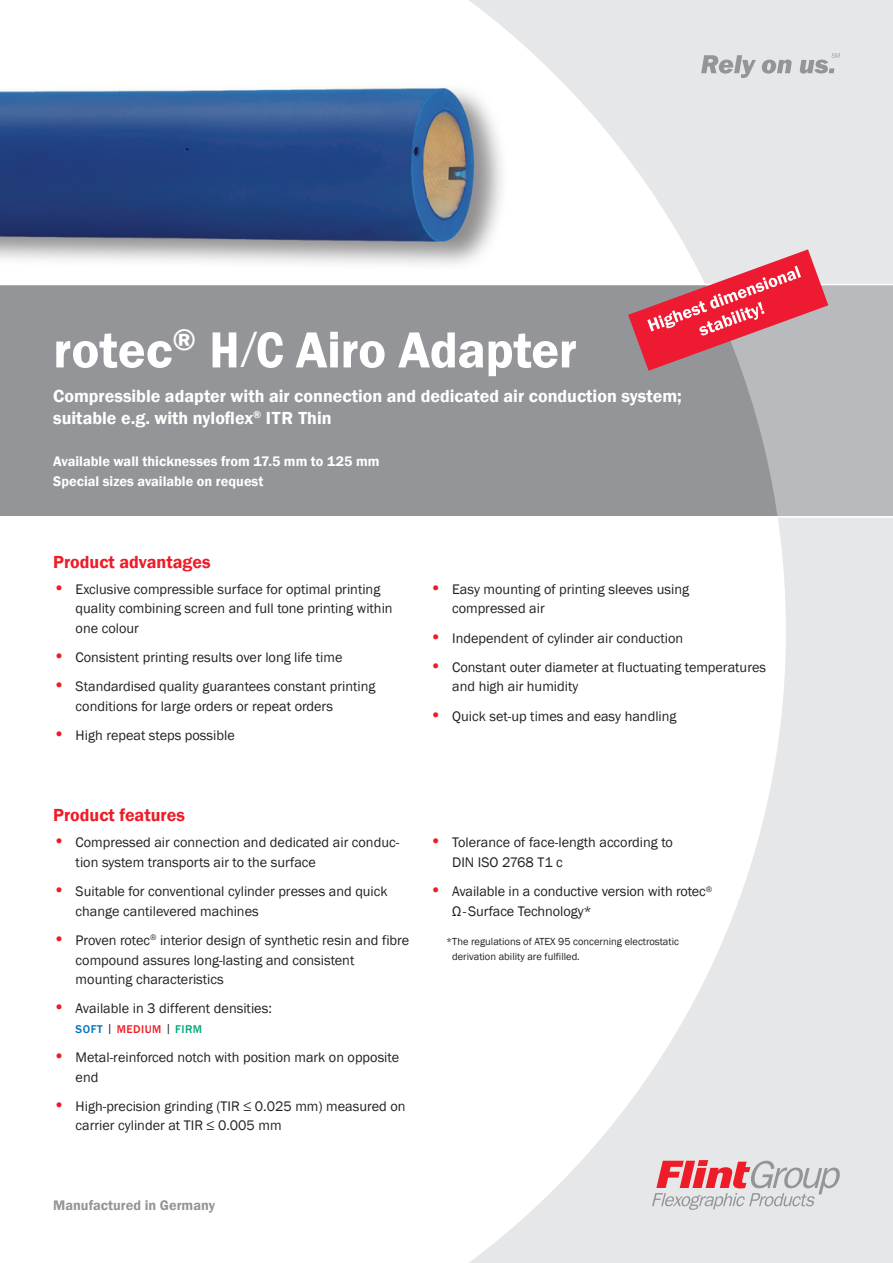
<style>
.page{position:relative;width:893px;height:1263px;background:#fff}
.page>*{position:absolute;margin:0;border:0;box-sizing:border-box;transform-origin:0 0}
._002_Productname_Fro{font:600 52.5px "Franklin Gothic";letter-spacing:-.01em;color:#fff}
._002_Subline{font:600 18px/22.5px "Franklin Gothic";color:#fff}
._004_Headline{font:600 18px "Franklin Gothic";color:#ee1c28}
.t1{font:14.25px/19.5px "Franklin Gothic";color:#231f20}
._002_SubSubline{font:600 14.25px "Franklin Gothic";color:#fff}
.t2{font:600 14.25px "Franklin Gothic";color:#939598}
.t3{font:500 11.55px "Franklin Gothic";letter-spacing:.045em;color:#ee1c28}
._001_Asterisk_Text{font:10.5px/15px "Franklin Gothic";color:#231f20}
.s1{font-stretch:condensed}
.s2{font-weight:800}
.s3{font-size:18px;color:#ee1c28}
.s4{color:#0072bc}
.s5{font-weight:400;font-size:12px;color:#231f20}
.s6{color:#00a77e}
</style>
<div class="page">
<img style="left:0;top:87px;width:451px;height:178px">
<div style="left:0;top:284px;width:893px;height:232px;background:#939598"></div>
<hr style="left:0;top:284px;width:893px;height:1px;background:#fff">
<svg style="left:451px;top:0;width:442px;height:1263px"></svg>
<svg style="left:652px;top:1160px;width:188px;height:50px;background:#dab9bd"></svg>
<svg style="left:701px;top:55px;width:55px;height:23px"></svg>
<svg style="left:762px;top:60px;width:30px;height:14px"></svg>
<svg style="left:800px;top:53px;width:40px;height:21px"></svg>
<svg style="left:628px;top:249px;width:200px;height:122px"></svg>
<p class="_002_Productname_Fro" style="left:53px;top:318px;width:525px">rotec<sup>®</sup> <span class="s1">H</span><span class="s2">⁄</span><span class="s1">C</span> Airo Adapter</p>
<p class="_002_Subline" style="left:53px;top:385px;width:630px">Compressible adapter with air connection and dedicated air conduction system; suitable e.g. with nyloflex<sup>®</sup> ITR Thin</p>
<p class="_002_SubSubline" style="left:53px;top:453px;width:328px">Available wall thicknesses from 17.5 mm to 125 mm</p>
<p class="_002_SubSubline" style="left:53px;top:472px;width:212px">Special sizes available on request</p>
<p class="_004_Headline" style="left:53px;top:550px;width:159px">Product advantages</p>
<p class="t1" style="left:76px;top:580px;width:318px;text-indent:-23px"><span class="s3">•</span> Exclusive compressible surface for optimal printing quality combining screen and full tone printing within one colour</p>
<p class="t1" style="left:53px;top:648px;width:291px"><span class="s3">•</span> Consistent printing results over long life time</p>
<p class="t1" style="left:76px;top:677px;width:301px;text-indent:-23px"><span class="s3">•</span> Standardised quality guarantees constant printing conditions for large orders or repeat orders</p>
<p class="t1" style="left:53px;top:726px;width:183px"><span class="s3">•</span> High repeat steps possible</p>
<p class="t1" style="left:452px;top:580px;width:238px;text-indent:-23px"><span class="s3">•</span> Easy mounting of printing sleeves using compressed air</p>
<p class="t1" style="left:430px;top:628px;width:255px"><span class="s3">•</span> Independent of cylinder air conduction</p>
<p class="t1" style="left:452px;top:658px;width:315px;text-indent:-23px"><span class="s3">•</span> Constant outer diameter at fluctuating temperatures and high air humidity</p>
<p class="t1" style="left:430px;top:706px;width:248px"><span class="s3">•</span> Quick set-up times and easy handling</p>
<p class="_004_Headline" style="left:53px;top:804px;width:133px">Product features</p>
<p class="t1" style="left:76px;top:833px;width:325px;text-indent:-23px"><span class="s3">•</span> Compressed air connection and dedicated air conduc&shy;tion system transports air to the surface</p>
<p class="t1" style="left:76px;top:882px;width:313px;text-indent:-23px"><span class="s3">•</span> Suitable for conventional cylinder presses and quick change cantilevered machines</p>
<p class="t1" style="left:76px;top:931px;width:335px;text-indent:-23px"><span class="s3">•</span> Proven rotec<sup>®</sup> interior design of synthetic resin and fibre compound assures long-lasting and consistent mounting characteristics</p>
<p class="t1" style="left:53px;top:999px;width:220px"><span class="s3">•</span> Available in 3 different densities:</p>
<p class="t3" style="left:76px;top:1022px;width:128px"><span class="s4">SOFT</span> <span class="s5">|</span> MEDIUM <span class="s5">|</span> <span class="s6">FIRM</span></p>
<p class="t1" style="left:76px;top:1048px;width:325px;text-indent:-23px"><span class="s3">•</span> Metal-reinforced notch with position mark on opposite end</p>
<p class="t1" style="left:76px;top:1096px;width:331px;text-indent:-23px"><span class="s3">•</span> High-precision grinding (TIR ≤ 0.025 mm) measured on carrier cylinder at TIR ≤ 0.005 mm</p>
<p class="t1" style="left:452px;top:833px;width:222px;text-indent:-23px"><span class="s3">•</span> Tolerance of face-length according to<br>DIN ISO 2768 T1 c</p>
<p class="t1" style="left:452px;top:882px;width:261px;text-indent:-23px"><span class="s3">•</span> Available in a conductive version with rotec<sup>®<br></sup>Ω-Surface Technology*</p>
<p class="_001_Asterisk_Text" style="left:452px;top:934px;width:228px;text-indent:-6px">*The regulations of ATEX 95 concerning electrostatic derivation ability are fulfilled.</p>
<p class="t2" style="left:53px;top:1196px;width:163px">Manufactured in Germany</p>
</div>
